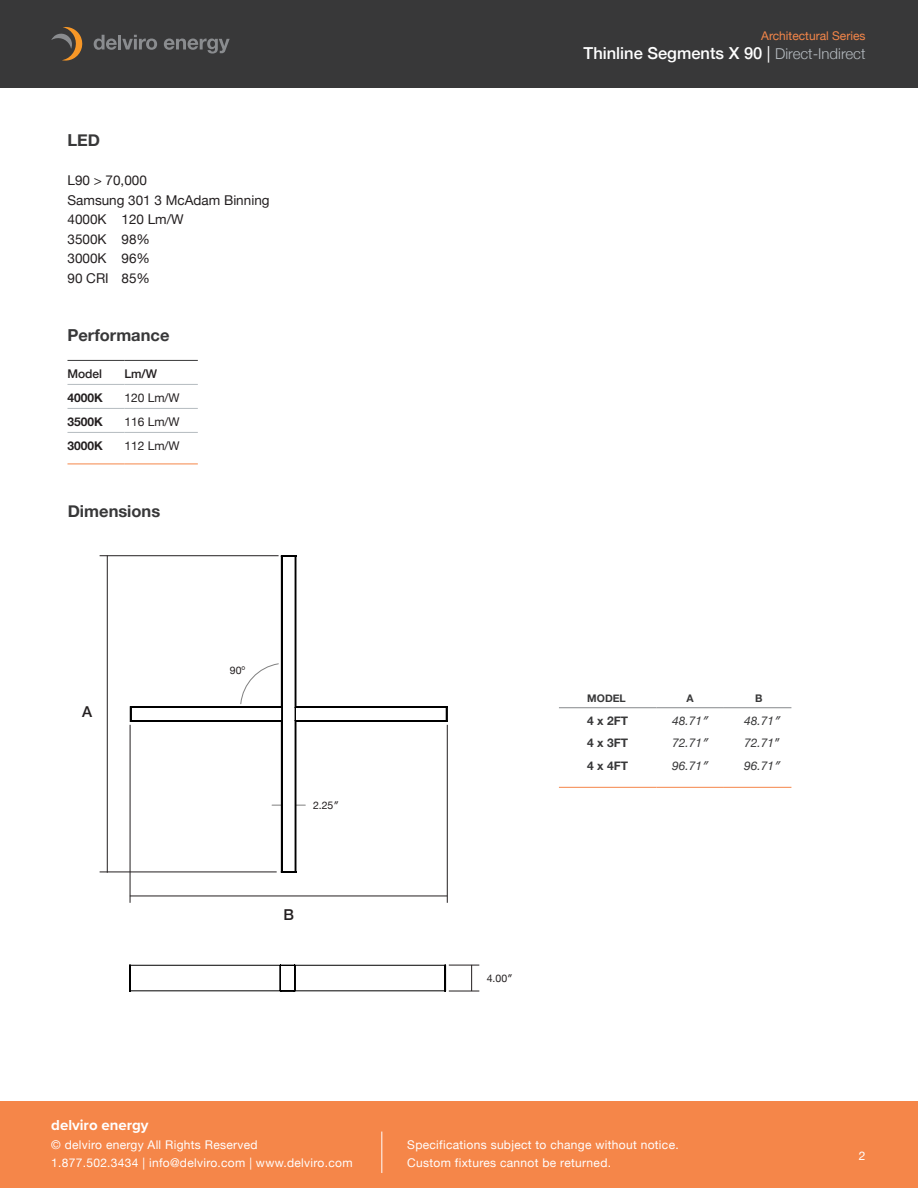
<style>
.page{position:relative;width:918px;height:1188px;background:#fff}
.page>*{position:absolute;margin:0;border:0;box-sizing:border-box;transform-origin:0 0}
.t1{font:500 16.5px "Helvetica Neue";color:#fff}
.t2{font:700 16.5px "Helvetica Neue";color:#383839}
.t3{font:700 15px "Proxima Nova";color:#fff}
.t4{font:500 15px "Helvetica Neue";color:#231f20}
.t5{font:13.5px "Helvetica Neue";color:#231f20}
.t6{font:12px/18px "Helvetica Neue";letter-spacing:.025em;color:#fff}
.t7{font:italic 12px "Helvetica Neue";color:#383839}
.t8{font:12px "Helvetica Neue";color:#231f20}
.t9{font:12px "Helvetica Neue";color:#f58649}
.t10{font:700 12px "Helvetica Neue";color:#383839}
.t11{font:700 12px "Helvetica Neue";color:#231f20}
.t12{font:500 12px "Helvetica Neue";color:#231f20}
.t13{font:10.5px "Helvetica Neue";color:#231f20}
.t14{font:700 10.5px "Helvetica Neue";color:#383839}
.s1{font-family:"Century Gothic Pro"}
.s2{font-weight:400}
.s3{font-weight:300;font-size:15px;color:#b5bbc0}
.s4{font-style:normal}
</style>
<div class="page">
<div style="left:0;top:1102px;width:918px;height:86px;background:#f58649"></div>
<div style="left:0;top:0;width:918px;height:88px;background:#383839"></div>
<hr style="left:382px;top:1132px;width:1px;height:41px;background:#fff">
<svg style="left:51px;top:27px;width:32px;height:34px"></svg>
<svg style="left:94px;top:35px;width:63px;height:15px"></svg>
<svg style="left:164px;top:39px;width:66px;height:15px"></svg>
<hr style="left:100px;top:555px;width:179px;height:1px;background:#231f20">
<hr style="left:107px;top:556px;width:1px;height:317px;background:#231f20">
<hr style="left:100px;top:872px;width:177px;height:1px;background:#231f20">
<hr style="left:559px;top:787px;width:97px;height:1px;background:#f58649">
<hr style="left:656px;top:787px;width:68px;height:1px;background:#f58649">
<hr style="left:724px;top:787px;width:67px;height:1px;background:#f58649">
<hr style="left:559px;top:707px;width:97px;height:1px;background:#86888b">
<hr style="left:656px;top:707px;width:68px;height:1px;background:#86888b">
<hr style="left:724px;top:707px;width:67px;height:1px;background:#86888b">
<hr style="left:67px;top:360px;width:57px;height:1px;background:#383839">
<hr style="left:124px;top:360px;width:74px;height:1px;background:#383839">
<hr style="left:67px;top:464px;width:57px;height:1px;background:#f58649">
<hr style="left:124px;top:464px;width:74px;height:1px;background:#f58649">
<hr style="left:67px;top:384px;width:57px;height:1px;background:#b5bbc0">
<hr style="left:124px;top:384px;width:74px;height:1px;background:#b5bbc0">
<hr style="left:67px;top:408px;width:57px;height:1px;background:#b5bbc0">
<hr style="left:124px;top:408px;width:74px;height:1px;background:#b5bbc0">
<hr style="left:67px;top:432px;width:57px;height:1px;background:#b5bbc0">
<hr style="left:124px;top:432px;width:74px;height:1px;background:#b5bbc0">
<hr style="left:449px;top:965px;width:30px;height:1px;background:#231f20">
<svg style="left:471px;top:965px;width:1px;height:26px"></svg>
<hr style="left:449px;top:991px;width:30px;height:1px;background:#231f20">
<hr style="left:130px;top:725px;width:1px;height:178px;background:#231f20">
<hr style="left:130px;top:896px;width:317px;height:1px;background:#231f20">
<hr style="left:447px;top:725px;width:1px;height:178px;background:#231f20">
<svg style="left:130px;top:555px;width:318px;height:318px"></svg>
<svg style="left:129px;top:965px;width:317px;height:26px"></svg>
<svg style="left:240px;top:663px;width:39px;height:41px"></svg>
<p class="t2" style="left:68px;top:127px;width:34px">LED</p>
<p class="t5" style="left:68px;top:170px;width:81px">L90 &gt; 70,000</p>
<p class="t5" style="left:68px;top:190px;width:204px">Samsung 301 3 McAdam Binning</p>
<p class="t5" style="left:68px;top:209px;width:118px">4000K 120 Lm/W</p>
<p class="t5" style="left:68px;top:229px;width:84px">3500K 98%</p>
<p class="t5" style="left:68px;top:248px;width:84px">3000K 96%</p>
<p class="t5" style="left:68px;top:268px;width:84px">90 CRI 85%</p>
<p class="t2" style="left:67px;top:322px;width:104px">Performance</p>
<p class="t12" style="left:67px;top:364px;width:36px">Model</p>
<p class="t12" style="left:124px;top:364px;width:34px">Lm/W</p>
<p class="t11" style="left:67px;top:389px;width:37px">4000K</p>
<p class="t8" style="left:124px;top:389px;width:57px">120 Lm/W</p>
<p class="t11" style="left:67px;top:413px;width:37px">3500K</p>
<p class="t8" style="left:124px;top:413px;width:57px">116 Lm/W</p>
<p class="t11" style="left:67px;top:437px;width:37px">3000K</p>
<p class="t8" style="left:124px;top:437px;width:57px">112 Lm/W</p>
<p class="t2" style="left:68px;top:498px;width:94px">Dimensions</p>
<p class="t4" style="left:82px;top:700px;width:12px">A</p>
<p class="t13" style="left:230px;top:662px;width:17px">90<span class="s1">º</span></p>
<p class="t13" style="left:313px;top:798px;width:27px">2.25″</p>
<p class="t4" style="left:283px;top:903px;width:12px">B</p>
<p class="t9" style="left:761px;top:27px;width:106px">Architectural Series</p>
<h1 class="t1" style="left:584px;top:40px;width:283px">Thinline Segments X 90 <span class="s2">|</span> <span class="s3">Direct-Indirect</span></h1>
<p class="t14" style="left:587px;top:690px;width:40px">MODEL</p>
<p class="t14" style="left:687px;top:690px;width:9px">A</p>
<p class="t14" style="left:755px;top:690px;width:9px">B</p>
<p class="t10" style="left:587px;top:711px;width:42px">4 x 2FT</p>
<p class="t7" style="left:672px;top:712px;width:38px">48.71″</p>
<p class="t7" style="left:744px;top:712px;width:38px">48.71″</p>
<p class="t10" style="left:587px;top:734px;width:42px">4 x 3FT</p>
<p class="t7" style="left:672px;top:734px;width:38px">72.71″</p>
<p class="t7" style="left:744px;top:734px;width:38px">72.71<span class="s4">″</span></p>
<p class="t10" style="left:587px;top:756px;width:42px">4 x 4FT</p>
<p class="t7" style="left:672px;top:757px;width:38px">96.71″</p>
<p class="t7" style="left:744px;top:757px;width:38px">96.71″</p>
<p class="t13" style="left:487px;top:971px;width:27px">4.00″</p>
<p class="t3" style="left:51px;top:1114px;width:99px">delviro energy</p>
<p class="t6" style="left:51px;top:1136px;width:303px">© delviro energy All Rights Reserved<br>1.877.502.3434 | info@delviro.com | www.delviro.com</p>
<p class="t6" style="left:407px;top:1136px;width:273px">Specifications subject to change without notice.<br>Custom fixtures cannot be returned.</p>
<p class="t6" style="left:859px;top:1147px;width:8px">2</p>
</div>
